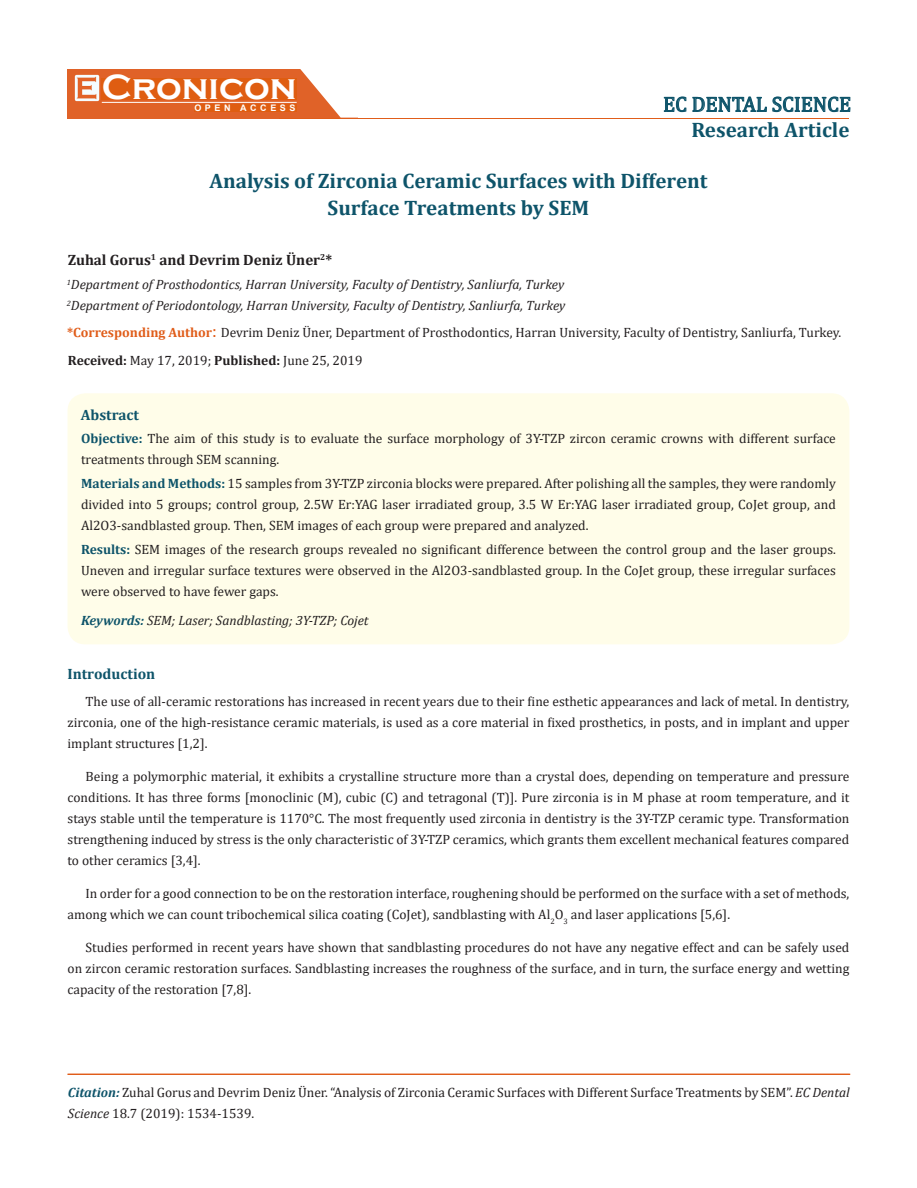
<style>
.page{position:relative;width:917px;height:1188px;background:#fff}
.page>*{position:absolute;margin:0;border:0;box-sizing:border-box;transform-origin:0 0}
.t1{font:700 36px "Copperplate Gothic";color:#fff}
.t2{font:700 21px/27px "Cambria";color:#0e546a;text-align:center}
.t3{font:21px "Cambria";color:#0e546a}
.t4{font:700 15px "Cambria";color:#231f20}
.t5{font:700 15px "Cambria";color:#0e546a}
.t6{font:13.5px/21px "Cambria";color:#231f20;text-align:justify}
.t7{font:italic 13.5px "Cambria";color:#231f20}
.t8{font:700 9px "Arial";letter-spacing:.4em;color:#fff}
.s1{font-weight:700;color:#e05d1a}
.s2{font-size:18px;color:#e05d1a}
.s3{font-weight:700}
.s4{font-weight:700;color:#0e546a}
.s5{font-weight:700;font-style:italic;color:#0e546a}
.s6{font-style:italic}
</style>
<div class="page">
<div style="left:67px;top:70px;width:290px;height:49px;background:#e06228"></div>
<svg style="left:300px;top:69px;width:58px;height:49px"></svg>
<img style="left:75px;top:75px;width:24px;height:26px">
<div style="left:102px;top:79px;width:195px;height:21px;background:#df5d11"></div>
<div style="left:194px;top:105px;width:103px;height:7px;background:#df5d11"></div>
<svg style="left:663px;top:97px;width:23px;height:15px"></svg>
<svg style="left:692px;top:97px;width:158px;height:15px"></svg>
<hr style="left:102px;top:102px;width:194px;height:1px;background:#fff">
<hr style="left:279px;top:118px;width:569px;height:1px;background:#e05d1a">
<div style="left:68px;top:1074px;width:782px;height:1px;border:1px solid #e05d1a"></div>
<div style="left:67px;top:393px;width:782px;height:251px;background:#fffde9;border-radius:18px"></div>
<p class="t1" style="left:102px;top:68px;width:196px">Cronicon</p>
<p class="t8" style="left:194px;top:102px;width:103px">OPEN ACCESS</p>
<p class="t3" style="left:663px;top:92px;width:189px">EC DENTAL SCIENCE</p>
<p class="t2" style="left:691px;top:116px;width:160px">Research Article</p>
<p class="t2" style="left:209px;top:166px;width:499px">Analysis of Zirconia Ceramic Surfaces with Different<br>Surface Treatments by SEM</p>
<p class="t4" style="left:68px;top:250px;width:266px">Zuhal Gorus<sup>1</sup> and Devrim Deniz Üner<sup>2</sup>*</p>
<p class="t7" style="left:67px;top:275px;width:499px"><sup>1</sup>Department of Prosthodontics, Harran University, Faculty of Dentistry, Sanliurfa, Turkey</p>
<p class="t7" style="left:67px;top:296px;width:500px"><sup>2</sup>Department of Periodontology, Harran University, Faculty of Dentistry, Sanliurfa, Turkey</p>
<p class="t6" style="left:67px;top:321px;width:775px"><span class="s1">*Corresponding Author</span><span class="s2">:</span> Devrim Deniz Üner, Department of Prosthodontics, Harran University, Faculty of Dentistry, Sanliurfa, Turkey.</p>
<p class="t6" style="left:68px;top:349px;width:296px"><span class="s3">Received:</span> May 17, 2019; <span class="s3">Published:</span> June 25, 2019</p>
<p class="t5" style="left:81px;top:404px;width:60px">Abstract</p>
<p class="t6" style="left:81px;top:428px;width:756px"><span class="s4">Objective:</span> The aim of this study is to evaluate the surface morphology of 3Y-TZP zircon ceramic crowns with different surface treatments through SEM scanning.</p>
<p class="t6" style="left:81px;top:473px;width:756px"><span class="s4">Materials and Methods:</span> 15 samples from 3Y-TZP zirconia blocks were prepared. After polishing all the samples, they were randomly divided into 5 groups; control group, 2.5W Er:YAG laser irradiated group, 3.5 W Er:YAG laser irradiated group, CoJet group, and Al2O3-sandblasted group. Then, SEM images of each group were prepared and analyzed.</p>
<p class="t6" style="left:81px;top:539px;width:756px"><span class="s4">Results:</span> SEM images of the research groups revealed no significant difference between the control group and the laser groups.<br>Uneven and irregular surface textures were observed in the Al2O3-sandblasted group. In the CoJet group, these irregular surfaces were observed to have fewer gaps.</p>
<p class="t7" style="left:81px;top:611px;width:289px"><span class="s4">Keywords:</span> SEM; Laser; Sandblasting; 3Y-TZP; Cojet</p>
<p class="t5" style="left:68px;top:664px;width:89px">Introduction</p>
<p class="t6" style="left:68px;top:691px;width:783px;text-indent:18px">The use of all-ceramic restorations has increased in recent years due to their fine esthetic appearances and lack of metal. In dentistry, zirconia, one of the high-resistance ceramic materials, is used as a core material in fixed prosthetics, in posts, and in implant and upper implant structures [1,2].</p>
<p class="t6" style="left:68px;top:766px;width:783px;text-indent:18px">Being a polymorphic material, it exhibits a crystalline structure more than a crystal does, depending on temperature and pressure conditions. It has three forms [monoclinic (M), cubic (C) and tetragonal (T)]. Pure zirconia is in M phase at room temperature, and it stays stable until the temperature is 1170°C. The most frequently used zirconia in dentistry is the 3Y-TZP ceramic type. Transformation strengthening induced by stress is the only characteristic of 3Y-TZP ceramics, which grants them excellent mechanical features compared to other ceramics [3,4].</p>
<p class="t6" style="left:68px;top:883px;width:783px;text-indent:18px">In order for a good connection to be on the restoration interface, roughening should be performed on the surface with a set of methods, among which we can count tribochemical silica coating (CoJet), sandblasting with Al<sub>2</sub>O<sub>3</sub> and laser applications [5,6].</p>
<p class="t6" style="left:68px;top:937px;width:783px;text-indent:18px">Studies performed in recent years have shown that sandblasting procedures do not have any negative effect and can be safely used on zircon ceramic restoration surfaces. Sandblasting increases the roughness of the surface, and in turn, the surface energy and wetting capacity of the restoration [7,8].</p>
<p class="t6" style="left:68px;top:1082px;width:783px"><span class="s5">Citation:</span> Zuhal Gorus and Devrim Deniz Üner. “Analysis of Zirconia Ceramic Surfaces with Different Surface Treatments by SEM”. <span class="s6">EC Dental<br>Science</span> 18.7 (2019): 1534-1539.</p>
</div>
